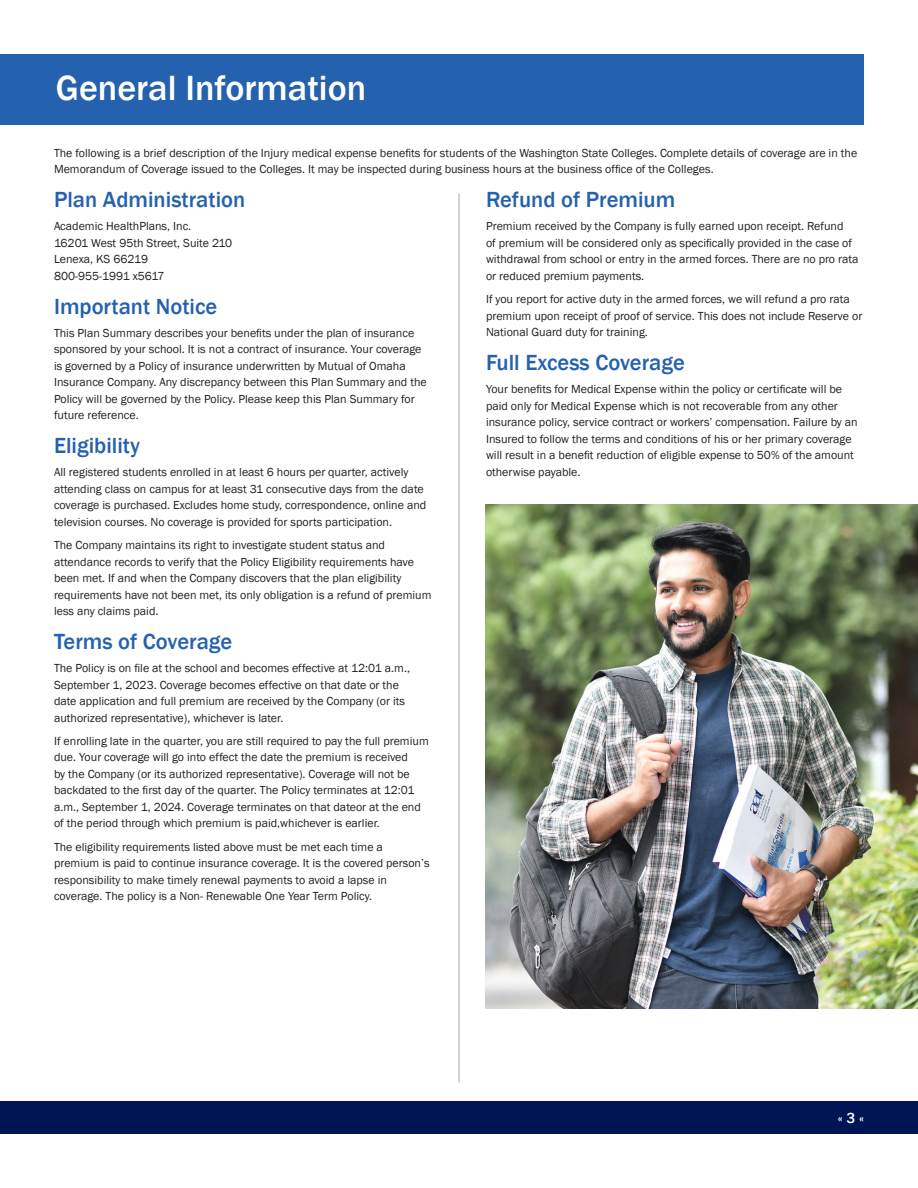
<style>
.page{position:relative;width:918px;height:1188px;background:#fff}
.page>*{position:absolute;margin:0;border:0;box-sizing:border-box;transform-origin:0 0}
.t1{font:500 36px "Franklin Gothic";color:#fff}
.t2{font:500 22.5px "Franklin Gothic";color:#2461ae}
.t3{font:500 15px "Franklin Gothic";color:#fff}
.t4{font:12px/16.5px "Franklin Gothic";color:#231f20}
</style>
<div class="page">
<div style="left:0;top:1102px;width:918px;height:32px;background:#001353"></div>
<div style="left:0;top:54px;width:864px;height:70px;background:#2461ae"></div>
<hr style="left:458px;top:193px;width:2px;height:890px;background:#c0c5ca">
<img style="left:485px;top:504px;width:433px;height:505px">
<h1 class="t1" style="left:56px;top:66px;width:312px">General Information</h1>
<p class="t4" style="left:54px;top:145px;width:805px">The following is a brief description of the Injury medical expense benefits for students of the Washington State Colleges. Complete details of coverage are in the<br>Memorandum of Coverage issued to the Colleges. It may be inspected during business hours at the business office of the Colleges.</p>
<h2 class="t2" style="left:54px;top:186px;width:193px">Plan Administration</h2>
<p class="t4" style="left:54px;top:218px;width:180px">Academic HealthPlans, Inc.<br>16201 West 95th Street, Suite 210<br>Lenexa, KS 66219<br>800-955-1991 x5617</p>
<h2 class="t2" style="left:54px;top:292px;width:165px">Important Notice</h2>
<p class="t4" style="left:54px;top:325px;width:374px">This Plan Summary describes your benefits under the plan of insurance sponsored by your school. It is not a contract of insurance. Your coverage is governed by a Policy of insurance underwritten by Mutual of Omaha Insurance Company. Any discrepancy between this Plan Summary and the Policy will be governed by the Policy. Please keep this Plan Summary for future reference.</p>
<h2 class="t2" style="left:54px;top:432px;width:88px">Eligibility</h2>
<p class="t4" style="left:54px;top:464px;width:374px">All registered students enrolled in at least 6 hours per quarter, actively attending class on campus for at least 31 consecutive days from the date coverage is purchased. Excludes home study, correspondence, online and television courses. No coverage is provided for sports participation.</p>
<p class="t4" style="left:54px;top:537px;width:379px">The Company maintains its right to investigate student status and attendance records to verify that the Policy Eligibility requirements have been met. If and when the Company discovers that the plan eligibility requirements have not been met, its only obligation is a refund of premium less any claims paid.</p>
<h2 class="t2" style="left:54px;top:627px;width:180px">Terms of Coverage</h2>
<p class="t4" style="left:54px;top:660px;width:358px">The Policy is on file at the school and becomes effective at 12:01 a.m., September 1, 2023. Coverage becomes effective on that date or the date application and full premium are received by the Company (or its authorized representative), whichever is later.</p>
<p class="t4" style="left:54px;top:733px;width:376px">If enrolling late in the quarter, you are still required to pay the full premium due. Your coverage will go into effect the date the premium is received<br>by the Company (or its authorized representative). Coverage will not be backdated to the first day of the quarter. The Policy terminates at 12:01 a.m., September 1, 2024. Coverage terminates on that dateor at the end of the period through which premium is paid,whichever is earlier.</p>
<p class="t4" style="left:54px;top:839px;width:377px">The eligibility requirements listed above must be met each time a premium is paid to continue insurance coverage. It is the covered person’s responsibility to make timely renewal payments to avoid a lapse in coverage. The policy is a Non- Renewable One Year Term Policy.</p>
<h2 class="t2" style="left:486px;top:186px;width:191px">Refund of Premium</h2>
<p class="t4" style="left:486px;top:218px;width:374px">Premium received by the Company is fully earned upon receipt. Refund<br>of premium will be considered only as specifically provided in the case of withdrawal from school or entry in the armed forces. There are no pro rata or reduced premium payments.</p>
<p class="t4" style="left:486px;top:291px;width:378px">If you report for active duty in the armed forces, we will refund a pro rata premium upon receipt of proof of service. This does not include Reserve or<br>National Guard duty for training.</p>
<h2 class="t2" style="left:486px;top:348px;width:200px">Full Excess Coverage</h2>
<p class="t4" style="left:486px;top:381px;width:373px">Your benefits for Medical Expense within the policy or certificate will be paid only for Medical Expense which is not recoverable from any other insurance policy, service contract or workers’ compensation. Failure by an Insured to follow the terms and conditions of his or her primary coverage will result in a benefit reduction of eligible expense to 50% of the amount otherwise payable.</p>
<p class="t3" style="left:838px;top:1109px;width:28px">« 3 «</p>
</div>
